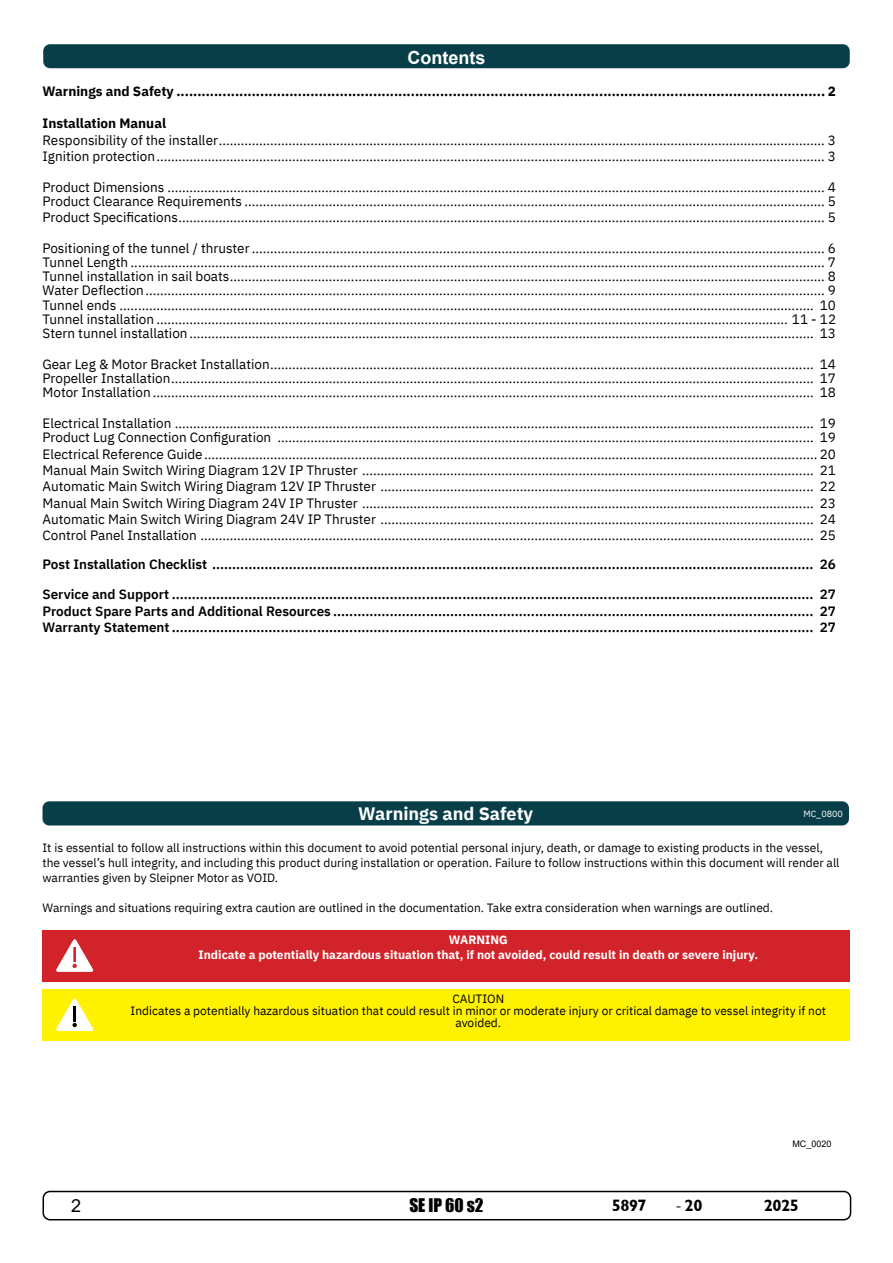
<style>
.page{position:relative;width:893px;height:1263px;background:#fff}
.page>*{position:absolute;margin:0;border:0;box-sizing:border-box;transform-origin:0 0}
.t1{font:700 18px "IBM Plex Sans";color:#fff}
.t2{font:700 18px "Arial";color:#fff}
.t3{font:18px "Arial";color:#000}
.t4{font:17.25px "Impact";color:#000}
.t5{font:16.5px "Garrison Sans BOLD";letter-spacing:-.02em;color:#000}
.dots_TOC{font:13.5px/14.2px "IBM Plex Sans";color:#000}
.dots_TOC-2{font:600 13.5px "IBM Plex Sans";color:#000}
.dots_TOC-3{font:700 13.5px "IBM Plex Sans";color:#000}
.t6{font:12px/12px "IBM Plex Sans";color:#000;text-align:center}
.t7{font:700 12px/15px "IBM Plex Sans";color:#fff;text-align:center}
.t8{font:9px "Arial";color:#000}
.t9{font:9px "IBM Plex Sans";color:#fff}
.s1{font-weight:600}
.s2{font-family:"Minion Pro";font-size:18px}
</style>
<div class="page">
<div style="left:43px;top:1191px;width:808px;height:29px;border:2px solid #000;border-radius:7px"></div>
<div style="left:43px;top:44px;width:807px;height:24px;background:#083e48;border-radius:7px"></div>
<div style="left:43px;top:930px;width:807px;height:51px;background:#d2232a"></div>
<div style="left:43px;top:989px;width:807px;height:51px;background:#fff200"></div>
<div style="left:43px;top:801px;width:806px;height:24px;background:#083e48;border-radius:7px"></div>
<svg style="left:56px;top:939px;width:38px;height:33px"></svg>
<svg style="left:56px;top:998px;width:38px;height:33px"></svg>
<hr style="left:73px;top:1006px;width:3px;height:15px;background:#000">
<p class="t2" style="left:407px;top:45px;width:79px">Contents</p>
<p class="dots_TOC-3" style="left:43px;top:80px;width:795px">Warnings and Safety ........................................................................................................................................................... 2</p>
<p class="dots_TOC-3" style="left:43px;top:113px;width:125px">Installation Manual</p>
<p class="dots_TOC" style="left:43px;top:132px;width:795px">Responsibility of the installer..................................................................................................................................................................... 3</p>
<p class="dots_TOC" style="left:43px;top:148px;width:795px">Ignition protection...................................................................................................................................................................................... 3</p>
<p class="dots_TOC" style="left:43px;top:178px;width:795px">Product Dimensions ................................................................................................................................................................................... 4<br>Product Clearance Requirements .............................................................................................................................................................. 5</p>
<p class="dots_TOC" style="left:43px;top:209px;width:795px">Product Specifications................................................................................................................................................................................ 5</p>
<p class="dots_TOC" style="left:43px;top:240px;width:795px;text-align:justify">Positioning of the tunnel / thruster ............................................................................................................................................................ 6<br>Tunnel Length ............................................................................................................................................................................................. 7<br>Tunnel installation in sail boats.................................................................................................................................................................. 8<br>Water Deflection......................................................................................................................................................................................... 9<br>Tunnel ends ............................................................................................................................................................................................. 10<br>Tunnel installation ............................................................................................................................................................................ 11 - 12<br>Stern tunnel installation.......................................................................................................................................................................... 13</p>
<p class="dots_TOC" style="left:43px;top:356px;width:795px;text-align:justify">Gear Leg &amp; Motor Bracket Installation.................................................................................................................................................... 14<br>Propeller Installation............................................................................................................................................................................... 17<br>Motor Installation .................................................................................................................................................................................... 18</p>
<p class="dots_TOC" style="left:43px;top:415px;width:795px">Electrical Installation .............................................................................................................................................................................. 19<br>Product Lug Connection Configuration .................................................................................................................................................. 19</p>
<p class="dots_TOC" style="left:43px;top:445px;width:795px">Electrical Reference Guide....................................................................................................................................................................... 20</p>
<p class="dots_TOC" style="left:43px;top:462px;width:795px">Manual Main Switch Wiring Diagram 12V IP Thruster ........................................................................................................................... 21</p>
<p class="dots_TOC" style="left:43px;top:478px;width:795px">Automatic Main Switch Wiring Diagram 12V IP Thruster ...................................................................................................................... 22</p>
<p class="dots_TOC" style="left:43px;top:495px;width:795px">Manual Main Switch Wiring Diagram 24V IP Thruster ........................................................................................................................... 23</p>
<p class="dots_TOC" style="left:43px;top:511px;width:795px">Automatic Main Switch Wiring Diagram 24V IP Thruster ...................................................................................................................... 24</p>
<p class="dots_TOC" style="left:43px;top:520px;width:795px;line-height:28.5px">Control Panel Installation ....................................................................................................................................................................... 25<br><span class="s1">Post Installation Checklist ..................................................................................................................................................... 26</span></p>
<p class="dots_TOC-2" style="left:43px;top:584px;width:795px">Service and Support ............................................................................................................................................................... 27</p>
<p class="dots_TOC-2" style="left:43px;top:600px;width:795px">Product Spare Parts and Additional Resources ....................................................................................................................... 27</p>
<p class="dots_TOC-2" style="left:43px;top:617px;width:795px">Warranty Statement ............................................................................................................................................................... 27</p>
<p class="t1" style="left:358px;top:799px;width:177px">Warnings and Safety</p>
<p class="t6" style="left:43px;top:839px;width:798px;line-height:15px;text-align:left">It is essential to follow all instructions within this document to avoid potential personal injury, death, or damage to existing products in the vessel, the vessel’s hull integrity, and including this product during installation or operation. Failure to follow instructions within this document will render all warranties given by Sleipner Motor as VOID.</p>
<p class="t6" style="left:43px;top:901px;width:732px">Warnings and situations requiring extra caution are outlined in the documentation. Take extra consideration when warnings are outlined.</p>
<p class="t9" style="left:803px;top:807px;width:41px">MC_0800</p>
<p class="t7" style="left:199px;top:931px;width:561px">WARNING<br>Indicate a potentially hazardous situation that, if not avoided, could result in death or severe injury.</p>
<p class="t6" style="left:131px;top:992px;width:697px">CAUTION<br>Indicates a potentially hazardous situation that could result in minor or moderate injury or critical damage to vessel integrity if not avoided.</p>
<p class="t8" style="left:792px;top:1137px;width:41px">MC_0020</p>
<h1 class="t3" style="left:71px;top:1193px;width:12px">2</h1>
<p class="t4" style="left:409px;top:1192px;width:76px">SE IP 60 s2</p>
<p class="t5" style="left:612px;top:1196px;width:36px">5897</p>
<p class="t5" style="left:675px;top:1196px;width:29px"><span class="s2">-</span>20</p>
<p class="t5" style="left:764px;top:1196px;width:37px">2025</p>
</div>
